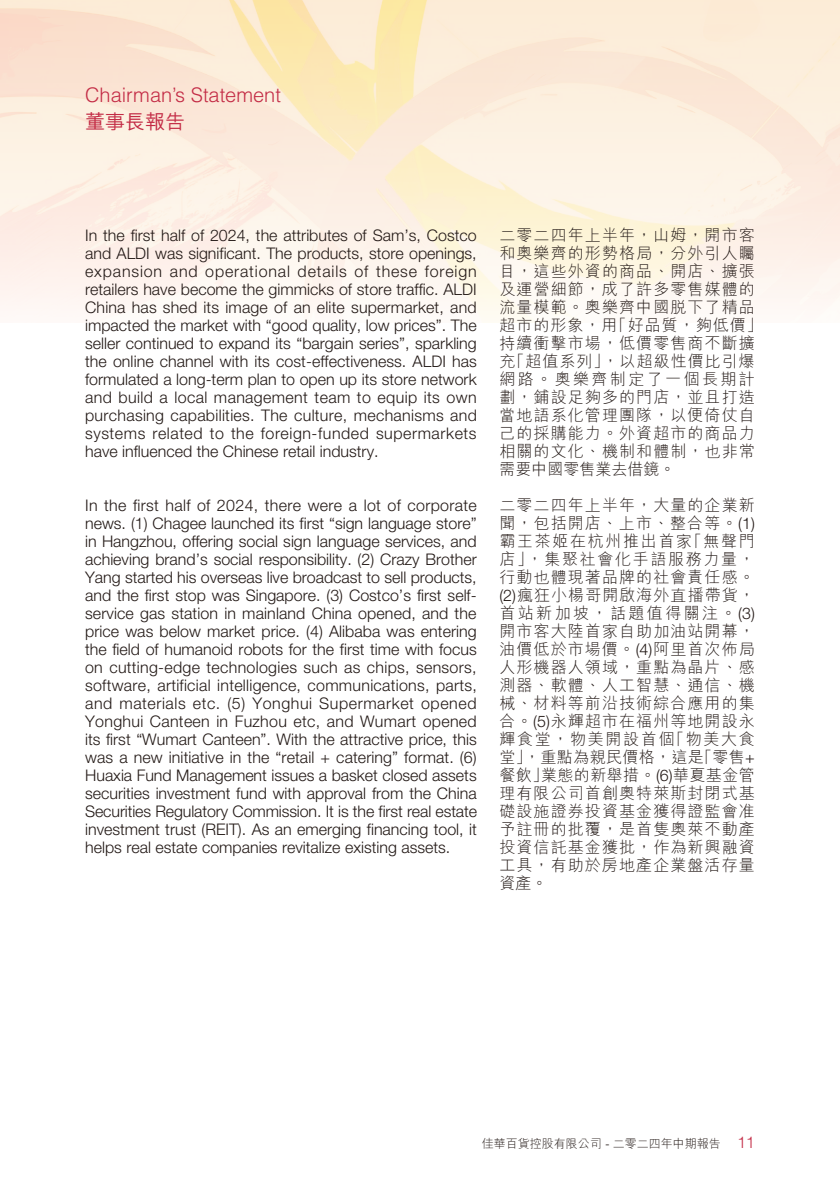
<style>
.page{position:relative;width:840px;height:1191px;background:#fff}
.page>*{position:absolute;margin:0;border:0;box-sizing:border-box;transform-origin:0 0}
.t1{font:300 20px "Helvetica LT Std";color:#c32b45}
.t2{font:500 20px "M Hei HK";color:#c32b45}
.t3{font:300 16px/18px "Helvetica Neue LT Std";color:#231916;text-align:justify}
.t4{font:300 16px/18px "M Hei HK";letter-spacing:.07em;color:#231916}
.t5{font:300 12px "M Hei HK";color:#231916}
.s1{font-family:"Helvetica Neue LT Std"}
.s2{font-family:"Helvetica LT Std";font-size:16px;color:#c32b45}
</style>
<div class="page">
<img style="left:0;top:0;width:839px;height:322px">
<p class="t1" style="left:85px;top:83px;width:197px">Chairman’s Statement</p>
<p class="t2" style="left:85px;top:107px;width:101px">董事長報告</p>
<p class="t3" style="left:85px;top:226px;width:393px">In the first half of 2024, the attributes of Sam’s, Costco and ALDI was significant. The products, store openings, expansion and operational details of these foreign retailers have become the gimmicks of store traffic. ALDI China has shed its image of an elite supermarket, and impacted the market with “good quality, low prices”. The seller continued to expand its “bargain series”, sparkling the online channel with its cost-effectiveness. ALDI has formulated a long-term plan to open up its store network and build a local management team to equip its own purchasing capabilities. The culture, mechanisms and systems related to the foreign-funded supermarkets have influenced the Chinese retail industry.</p>
<p class="t3" style="left:85px;top:496px;width:393px">In the first half of 2024, there were a lot of corporate news. (1) Chagee launched its first “sign language store” in Hangzhou, offering social sign language services, and achieving brand’s social responsibility. (2) Crazy Brother Yang started his overseas live broadcast to sell products, and the first stop was Singapore. (3) Costco’s first self&shy;service gas station in mainland China opened, and the price was below market price. (4) Alibaba was entering the field of humanoid robots for the first time with focus on cutting-edge technologies such as chips, sensors, software, artificial intelligence, communications, parts, and materials etc. (5) Yonghui Supermarket opened Yonghui Canteen in Fuzhou etc, and Wumart opened its first “Wumart Canteen”. With the attractive price, this was a new initiative in the “retail + catering” format. (6)<br>Huaxia Fund Management issues a basket closed assets securities investment fund with approval from the China Securities Regulatory Commission. It is the first real estate investment trust (REIT). As an emerging financing tool, it helps real estate companies revitalize existing assets.</p>
<p class="t4" style="left:499px;top:226px;width:265px">二零二四年上半年，山姆，開市客和奧樂齊的形勢格局，分外引人矚目，這些外資的商品、開店、擴張及運營細節，成了許多零售媒體的流量模範。奧樂齊中國脫下了精品超市的形象，用「好品質，夠低價」持續衝擊市場，低價零售商不斷擴充「超值系列」，以超級性價比引爆網路。奧樂齊制定了一個長期計劃，鋪設足夠多的門店，並且打造當地語系化管理團隊，以便倚仗自己的採購能力。外資超市的商品力相關的文化、機制和體制，也非常需要中國零售業去借鏡。</p>
<p class="t4" style="left:499px;top:496px;width:257px;text-align:justify">二零二四年上半年，大量的企業新聞，包括開店、上市、整合等。<span class="s1">(1)</span>霸王茶姬在杭州推出首家「無聲門店」，集聚社會化手語服務力量，行動也體現著品牌的社會責任感。<span class="s1">(2)</span>瘋狂小楊哥開啟海外直播帶貨，首站新加坡，話題值得關注。<span class="s1">(3)</span>開市客大陸首家自助加油站開幕，油價低於市場價。<span class="s1">(4)</span>阿里首次佈局人形機器人領域，重點為晶片、感測器、軟體、人工智慧、通信、機械、材料等前沿技術綜合應用的集合。<span class="s1">(5)</span>永輝超市在福州等地開設永輝食堂，物美開設首個「物美大食堂」，重點為親民價格，這是「零售<span class="s1">+</span>餐飲」業態的新舉措。<span class="s1">(6)</span>華夏基金管理有限公司首創奧特萊斯封閉式基礎設施證券投資基金獲得證監會准予註冊的批覆，是首隻奧萊不動產投資信託基金獲批，作為新興融資工具，有助於房地產企業盤活存量資產。</p>
<p class="t5" style="left:481px;top:1137px;width:274px">佳華百貨控股有限公司 - 二零二四年中期報告 <span class="s2">11</span></p>
</div>
